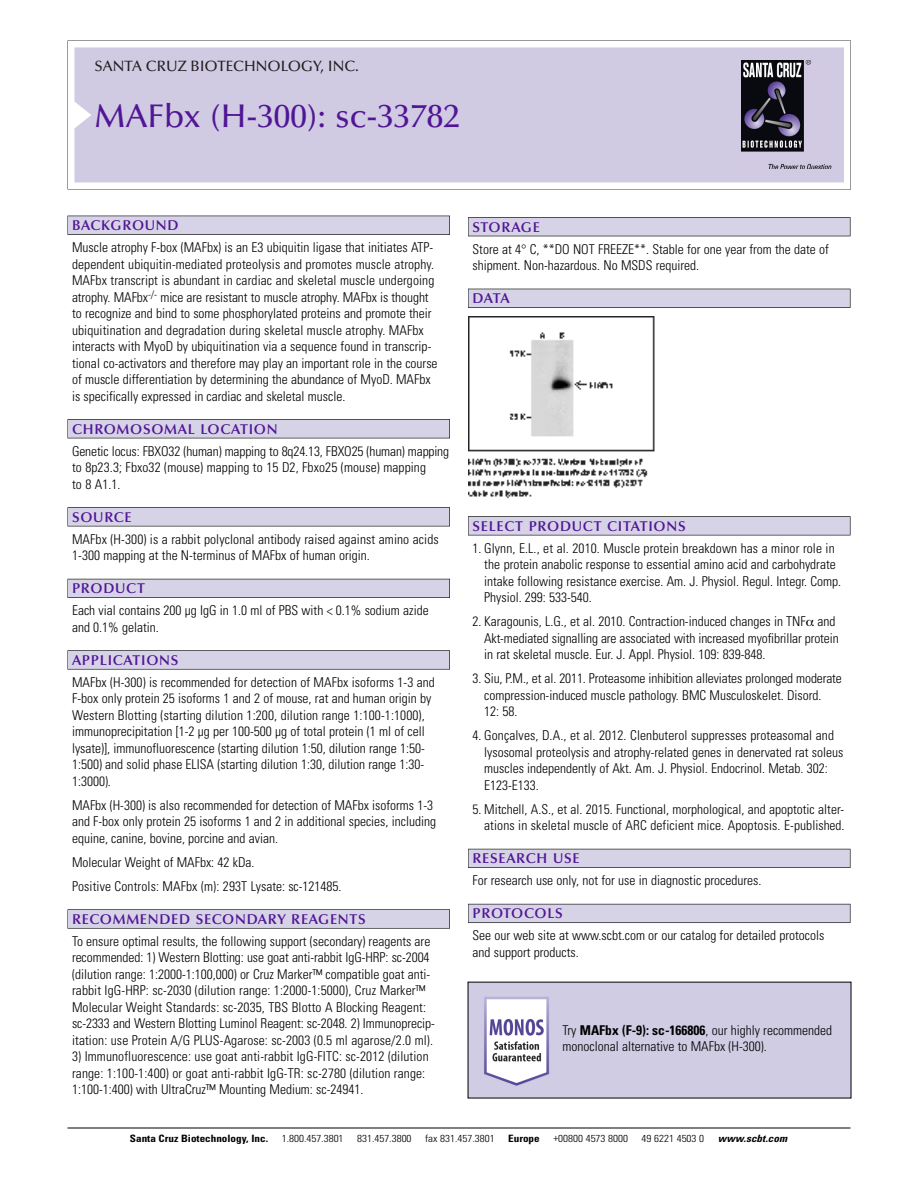
<style>
.page{position:relative;width:918px;height:1188px;background:#fff}
.page>*{position:absolute;margin:0;border:0;box-sizing:border-box;transform-origin:0 0}
.t1{font:500 33px "Optima";color:#511695}
.t2{font:500 15px "Optima";color:#231f20}
.t3{font:600 14.25px "Optima";letter-spacing:.05em;color:#511695}
.t4{font:300 condensed 13.5px/16.5px "Univers";color:#000}
.t5{font:300 condensed 10.2px "Univers";color:#000;scale:1.1 1}
.t6{font:700 condensed 10.2px "Univers";color:#000;scale:1.1 1}
.t7{font:italic 700 condensed 10.2px "Univers";letter-spacing:.005em;color:#000;scale:1.1 1}
.s1{font-weight:700}
</style>
<div class="page">
<svg style="left:68px;top:40px;width:783px;height:149px"></svg>
<div style="left:74px;top:47px;width:770px;height:135px;background:#d1cae3"></div>
<img style="left:741px;top:60px;width:90px;height:108px">
<div style="left:68px;top:216px;width:382px;height:19px;background:#525155"></div>
<div style="left:68px;top:216px;width:381px;height:18px;background:#d7d3e7"></div>
<div style="left:68px;top:419px;width:382px;height:19px;background:#525155"></div>
<div style="left:68px;top:420px;width:381px;height:18px;background:#d7d3e7"></div>
<div style="left:68px;top:507px;width:382px;height:19px;background:#545357"></div>
<div style="left:68px;top:508px;width:381px;height:18px;background:#d7d3e7"></div>
<div style="left:68px;top:579px;width:382px;height:19px;background:#54535a"></div>
<div style="left:68px;top:579px;width:381px;height:18px;background:#d7d3e7"></div>
<svg style="left:68px;top:650px;width:382px;height:20px"></svg>
<div style="left:68px;top:651px;width:381px;height:18px;background:#d7d3e7"></div>
<div style="left:68px;top:909px;width:382px;height:20px;background:#626263"></div>
<div style="left:68px;top:910px;width:381px;height:18px;background:#d7d3e7"></div>
<div style="left:468px;top:217px;width:382px;height:19px;background:#525156"></div>
<div style="left:468px;top:218px;width:382px;height:18px;background:#d7d3e7"></div>
<div style="left:468px;top:289px;width:382px;height:19px;background:#515055"></div>
<div style="left:468px;top:289px;width:382px;height:18px;background:#d7d3e7"></div>
<div style="left:468px;top:516px;width:382px;height:19px;background:#545357"></div>
<div style="left:468px;top:517px;width:382px;height:18px;background:#d7d3e7"></div>
<div style="left:468px;top:849px;width:382px;height:19px;background:#54535a"></div>
<div style="left:468px;top:849px;width:382px;height:18px;background:#d7d3e7"></div>
<div style="left:468px;top:904px;width:382px;height:19px;background:#5b5a62"></div>
<div style="left:468px;top:904px;width:382px;height:18px;background:#d7d3e7"></div>
<hr style="left:68px;top:1128px;width:782px;height:1px;background:#000">
<img style="left:468px;top:316px;width:186px;height:183px">
<img style="left:470px;top:984px;width:379px;height:112px">
<p class="t2" style="left:94px;top:61px;width:266px">SANTA CRUZ BIOTECHNOLOGY, INC.</p>
<h1 class="t1" style="left:94px;top:103px;width:367px">MAFbx (H-300): sc-33782</h1>
<p class="t3" style="left:72px;top:219px;width:108px">BACKGROUND</p>
<p class="t4" style="left:72px;top:240px;width:367px">Muscle atrophy F-box (MAFbx) is an E3 ubiquitin ligase that initiates ATP&shy;dependent ubiquitin-mediated proteolysis and promotes muscle atrophy.<br>MAFbx transcript is abundant in cardiac and skeletal muscle undergoing atrophy. MAFbx<sup>-/-</sup> mice are resistant to muscle atrophy. MAFbx is thought to recognize and bind to some phosphorylated proteins and promote their ubiquitination and degradation during skeletal muscle atrophy. MAFbx interacts with MyoD by ubiquitination via a sequence found in transcrip&shy;tional co-activators and therefore may play an important role in the course of muscle differentiation by determining the abundance of MyoD. MAFbx is specifically expressed in cardiac and skeletal muscle.</p>
<p class="t3" style="left:72px;top:423px;width:207px">CHROMOSOMAL LOCATION</p>
<p class="t4" style="left:72px;top:444px;width:379px">Genetic locus: FBXO32 (human) mapping to 8q24.13, FBXO25 (human) mapping to 8p23.3; Fbxo32 (mouse) mapping to 15 D2, Fbxo25 (mouse) mapping<br>to 8 A1.1.</p>
<p class="t3" style="left:72px;top:511px;width:61px">SOURCE</p>
<p class="t4" style="left:72px;top:532px;width:368px">MAFbx (H-300) is a rabbit polyclonal antibody raised against amino acids<br>1-300 mapping at the N-terminus of MAFbx of human origin.</p>
<p class="t3" style="left:72px;top:583px;width:74px">PRODUCT</p>
<p class="t4" style="left:72px;top:603px;width:358px">Each vial contains 200 µg IgG in 1.0 ml of PBS with &lt; 0.1% sodium azide and 0.1% gelatin.</p>
<p class="t3" style="left:72px;top:654px;width:108px">APPLICATIONS</p>
<p class="t4" style="left:72px;top:675px;width:364px">MAFbx (H-300) is recommended for detection of MAFbx isoforms 1-3 and F-box only protein 25 isoforms 1 and 2 of mouse, rat and human origin by Western Blotting (starting dilution 1:200, dilution range 1:100-1:1000), immunoprecipitation [1-2 µg per 100-500 µg of total protein (1 ml of cell lysate)], immunofluorescence (starting dilution 1:50, dilution range 1:50- 1:500) and solid phase ELISA (starting dilution 1:30, dilution range 1:30- 1:3000).</p>
<p class="t4" style="left:72px;top:798px;width:366px">MAFbx (H-300) is also recommended for detection of MAFbx isoforms 1-3 and F-box only protein 25 isoforms 1 and 2 in additional species, including equine, canine, bovine, porcine and avian.</p>
<p class="t4" style="left:72px;top:851px;width:271px;line-height:24px">Molecular Weight of MAFbx: 42 kDa.<br>Positive Controls: MAFbx (m): 293T Lysate: sc-121485.</p>
<p class="t3" style="left:72px;top:913px;width:295px">RECOMMENDED SECONDARY REAGENTS</p>
<p class="t4" style="left:72px;top:934px;width:364px">To ensure optimal results, the following support (secondary) reagents are recommended: 1) Western Blotting: use goat anti-rabbit IgG-HRP: sc-2004 (dilution range: 1:2000-1:100,000) or Cruz Marker™ compatible goat anti&shy;rabbit IgG-HRP: sc-2030 (dilution range: 1:2000-1:5000), Cruz Marker™ Molecular Weight Standards: sc-2035, TBS Blotto A Blocking Reagent: sc-2333 and Western Blotting Luminol Reagent: sc-2048. 2) Immunoprecip&shy;itation: use Protein A/G PLUS-Agarose: sc-2003 (0.5 ml agarose/2.0 ml).</p>
<p class="t4" style="left:72px;top:1049px;width:358px">3) Immunofluorescence: use goat anti-rabbit IgG-FITC: sc-2012 (dilution range: 1:100-1:400) or goat anti-rabbit IgG-TR: sc-2780 (dilution range:<br>1:100-1:400) with UltraCruz™ Mounting Medium: sc-24941.</p>
<p class="t3" style="left:473px;top:221px;width:69px">STORAGE</p>
<p class="t4" style="left:473px;top:242px;width:358px">Store at 4° C, **DO NOT FREEZE**. Stable for one year from the date of shipment. Non-hazardous. No MSDS required.</p>
<p class="t3" style="left:473px;top:293px;width:39px">DATA</p>
<p class="t3" style="left:473px;top:520px;width:215px">SELECT PRODUCT CITATIONS</p>
<p class="t4" style="left:484px;top:541px;width:358px;text-indent:-12px">1. Glynn, E.L., et al. 2010. Muscle protein breakdown has a minor role in the protein anabolic response to essential amino acid and carbohydrate intake following resistance exercise. Am. J. Physiol. Regul. Integr. Comp.<br>Physiol. 299: 533-540.</p>
<p class="t4" style="left:484px;top:614px;width:356px;text-indent:-12px">2. Karagounis, L.G., et al. 2010. Contraction-induced changes in TNF and<br>Akt-mediated signalling are associated with increased myofibrillar protein in rat skeletal muscle. Eur. J. Appl. Physiol. 109: 839-848.</p>
<p class="t4" style="left:484px;top:671px;width:359px;text-indent:-12px">3. Siu, P.M., et al. 2011. Proteasome inhibition alleviates prolonged moderate compression-induced muscle pathology. BMC Musculoskelet. Disord.<br>12: 58.</p>
<p class="t4" style="left:484px;top:728px;width:361px;text-indent:-12px">4. Gonçalves, D.A., et al. 2012. Clenbuterol suppresses proteasomal and lysosomal proteolysis and atrophy-related genes in denervated rat soleus muscles independently of Akt. Am. J. Physiol. Endocrinol. Metab. 302:<br>E123-E133.</p>
<p class="t4" style="left:473px;top:802px;width:374px;text-align:right">5. Mitchell, A.S., et al. 2015. Functional, morphological, and apoptotic alter&shy;ations in skeletal muscle of ARC deficient mice. Apoptosis. E-published.</p>
<p class="t3" style="left:473px;top:853px;width:109px">RESEARCH USE</p>
<p class="t4" style="left:473px;top:873px;width:290px">For research use only, not for use in diagnostic procedures.</p>
<p class="t3" style="left:473px;top:908px;width:92px">PROTOCOLS</p>
<p class="t4" style="left:473px;top:928px;width:353px">See our web site at www.scbt.com or our catalog for detailed protocols and support products.</p>
<p class="t4" style="left:563px;top:1023px;width:271px">Try <span class="s1">MAFbx (F-9): sc-166806</span>, our highly recommended monoclonal alternative to MAFbx (H-300).</p>
<p class="t6" style="left:130px;top:1135px;width:127px">Santa Cruz Biotechnology, Inc.</p>
<p class="t5" style="left:282px;top:1135px;width:58px">1.800.457.3801</p>
<p class="t5" style="left:357px;top:1135px;width:51px">831.457.3800</p>
<p class="t5" style="left:425px;top:1135px;width:65px">fax 831.457.3801</p>
<p class="t6" style="left:508px;top:1135px;width:30px">Europe</p>
<p class="t5" style="left:553px;top:1135px;width:69px">+00800 4573 8000</p>
<p class="t5" style="left:642px;top:1135px;width:58px">49 6221 4503 0</p>
<p class="t7" style="left:718px;top:1135px;width:64px">www.scbt.com</p>
</div>
